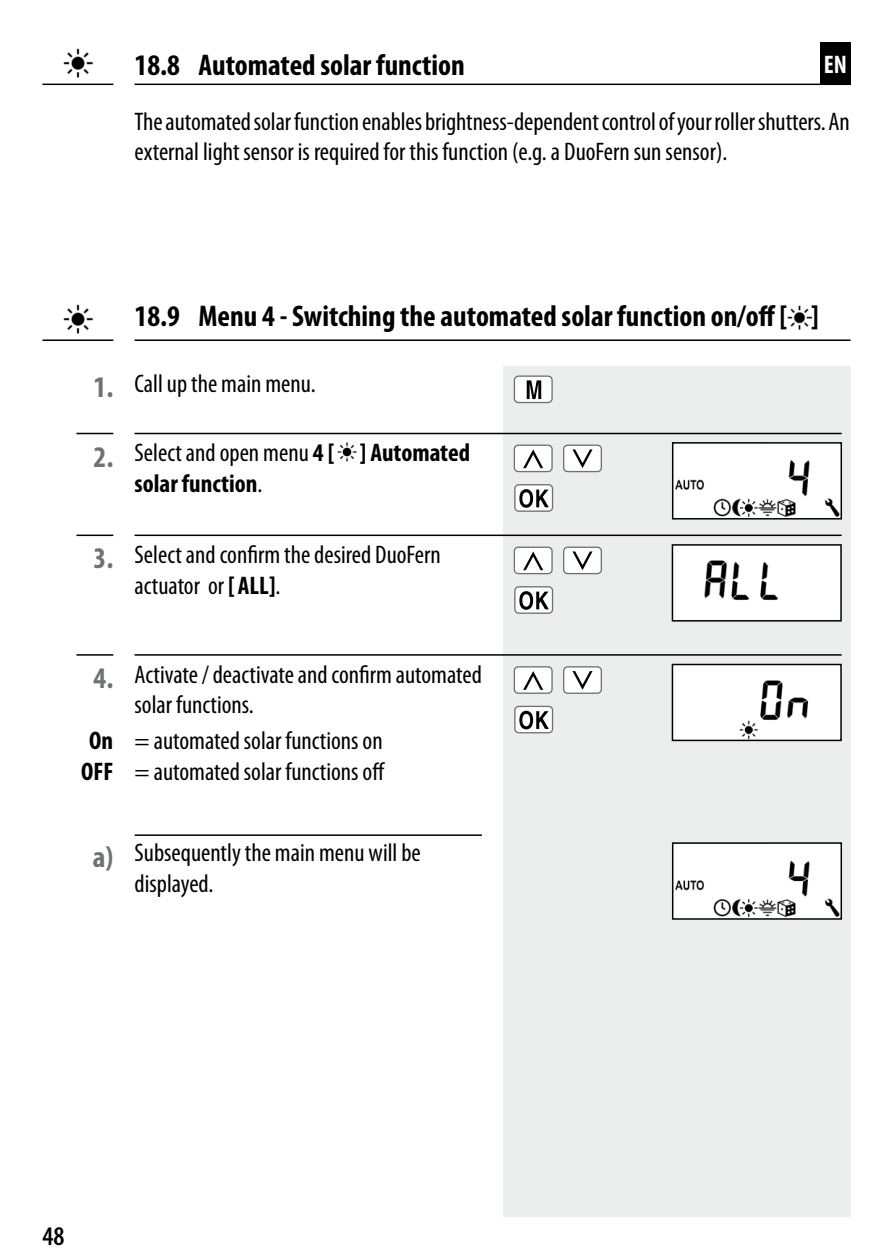
<style>
.page{position:relative;width:893px;height:1259px;background:#fff}
.page>*{position:absolute;margin:0;border:0;box-sizing:border-box;transform-origin:0 0}
.t1{font:700 condensed 30px "Myriad Pro";color:#000}
.t2{font:600 condensed 27px "Myriad Pro";color:#000}
.t3{font:condensed 25.5px/30.6px "Myriad Pro";color:#000}
.t4{font:700 condensed 25.5px/30.6px "Myriad Pro";color:#000}
.t5{font:700 condensed 25.5px "Myriad Pro";color:#fff}
.s1{font-weight:700;font-size:30px;color:#707172}
.s2{font-size:30px;color:#707172}
.s3{font-weight:400}
.s4{font-weight:700}
</style>
<div class="page">
<div style="left:503px;top:110px;width:347px;height:1106px;background:#eceded"></div>
<hr style="left:135px;top:84px;width:715px;height:1px;background:#000">
<hr style="left:42px;top:84px;width:71px;height:1px;background:#000">
<div style="left:494px;top:110px;width:366px;height:255px;background:#fff"></div>
<div style="left:820px;top:42px;width:30px;height:43px;background:#000"></div>
<img style="left:63px;top:48px;width:30px;height:30px">
<img style="left:675px;top:445px;width:164px;height:71px">
<div style="left:672px;top:442px;width:170px;height:77px;border:2px solid #000"></div>
<img style="left:787px;top:306px;width:24px;height:24px">
<img style="left:63px;top:304px;width:30px;height:30px">
<hr style="left:135px;top:339px;width:715px;height:2px;background:#000">
<hr style="left:42px;top:339px;width:71px;height:2px;background:#000">
<svg style="left:76px;top:654px;width:766px;height:1px"></svg>
<svg style="left:76px;top:433px;width:766px;height:1px"></svg>
<img style="left:337px;top:443px;width:20px;height:19px">
<svg style="left:76px;top:534px;width:766px;height:2px;background:#4b4b4b"></svg>
<div style="left:514px;top:445px;width:38px;height:26px;background:#fff;border-radius:4px"></div>
<div style="left:514px;top:444px;width:39px;height:28px;border:1px solid #707172;border-radius:4px"></div>
<svg style="left:523px;top:449px;width:20px;height:19px"></svg>
<div style="left:564px;top:445px;width:37px;height:26px;background:#fff;border-radius:4px"></div>
<div style="left:563px;top:444px;width:39px;height:28px;border:1px solid #707172;border-radius:4px"></div>
<svg style="left:572px;top:449px;width:21px;height:19px"></svg>
<div style="left:515px;top:485px;width:37px;height:26px;background:#fff;border-radius:4px"></div>
<div style="left:514px;top:484px;width:39px;height:28px;border:1px solid #707172;border-radius:4px"></div>
<svg style="left:519px;top:489px;width:30px;height:19px"></svg>
<img style="left:675px;top:547px;width:164px;height:71px">
<div style="left:672px;top:544px;width:170px;height:77px;border:2px solid #000"></div>
<div style="left:514px;top:547px;width:38px;height:26px;background:#fff;border-radius:4px"></div>
<div style="left:514px;top:546px;width:39px;height:28px;border:1px solid #707172;border-radius:4px"></div>
<svg style="left:523px;top:551px;width:20px;height:19px"></svg>
<div style="left:564px;top:547px;width:37px;height:26px;background:#fff;border-radius:4px"></div>
<div style="left:563px;top:546px;width:39px;height:28px;border:1px solid #707172;border-radius:4px"></div>
<svg style="left:572px;top:551px;width:21px;height:19px"></svg>
<div style="left:515px;top:587px;width:37px;height:26px;background:#fff;border-radius:4px"></div>
<div style="left:514px;top:586px;width:39px;height:28px;border:1px solid #707172;border-radius:4px"></div>
<svg style="left:519px;top:591px;width:30px;height:19px"></svg>
<div style="left:514px;top:376px;width:38px;height:26px;background:#fff;border-radius:4px"></div>
<div style="left:514px;top:375px;width:39px;height:28px;border:1px solid #707172;border-radius:4px"></div>
<svg style="left:527px;top:380px;width:14px;height:19px"></svg>
<div style="left:514px;top:667px;width:38px;height:26px;background:#fff;border-radius:4px"></div>
<div style="left:514px;top:666px;width:39px;height:28px;border:1px solid #707172;border-radius:4px"></div>
<svg style="left:523px;top:671px;width:20px;height:19px"></svg>
<div style="left:564px;top:667px;width:37px;height:26px;background:#fff;border-radius:4px"></div>
<div style="left:563px;top:666px;width:39px;height:28px;border:1px solid #707172;border-radius:4px"></div>
<svg style="left:572px;top:671px;width:21px;height:19px"></svg>
<div style="left:515px;top:706px;width:37px;height:27px;background:#fff;border-radius:4px"></div>
<div style="left:514px;top:706px;width:39px;height:27px;border:1px solid #707172;border-radius:4px"></div>
<svg style="left:519px;top:711px;width:30px;height:18px"></svg>
<img style="left:675px;top:667px;width:164px;height:71px">
<div style="left:672px;top:664px;width:170px;height:77px;border:2px solid #000"></div>
<hr style="left:135px;top:834px;width:347px;height:2px;background:#000">
<img style="left:675px;top:845px;width:164px;height:71px">
<div style="left:672px;top:842px;width:170px;height:77px;border:2px solid #000"></div>
<p class="t1" style="left:135px;top:48px;width:332px">18.8 Automated solar function</p>
<p class="t5" style="left:824px;top:51px;width:25px">EN</p>
<p class="t3" style="left:135px;top:106px;width:717px">The automated solar function enables brightness-dependent control of your roller shutters. An external light sensor is required for this function (e.g. a DuoFern sun sensor).</p>
<p class="t1" style="left:135px;top:300px;width:686px">18.9 Menu 4 - Switching the automated solar function on/off [ ]</p>
<p class="t3" style="left:94px;top:369px;width:224px"><span class="s1">1.</span> Call up the main menu.</p>
<p class="t4" style="left:135px;top:438px;width:337px;text-indent:-41px"><span class="s2">2.</span> <span class="s3">Select and open menu</span> 4 [ ] Automated solar function<span class="s3">.</span></p>
<p class="t3" style="left:135px;top:540px;width:308px;text-indent:-41px"><span class="s1">3.</span> Select and confirm the desired DuoFern actuator or <span class="s4">[ ALL]</span>.</p>
<p class="t3" style="left:135px;top:659px;width:349px;text-indent:-41px"><span class="s1">4.</span> Activate / deactivate and confirm automated solar functions.</p>
<p class="t3" style="left:81px;top:726px;width:305px;text-align:center"><span class="s4">On</span> = automated solar functions on<br><span class="s4">OFF</span> = automated solar functions off</p>
<p class="t3" style="left:135px;top:838px;width:288px;text-indent:-42px"><span class="s1">a)</span> Subsequently the main menu will be displayed.</p>
<p class="t2" style="left:42px;top:1221px;width:24px">48</p>
</div>
